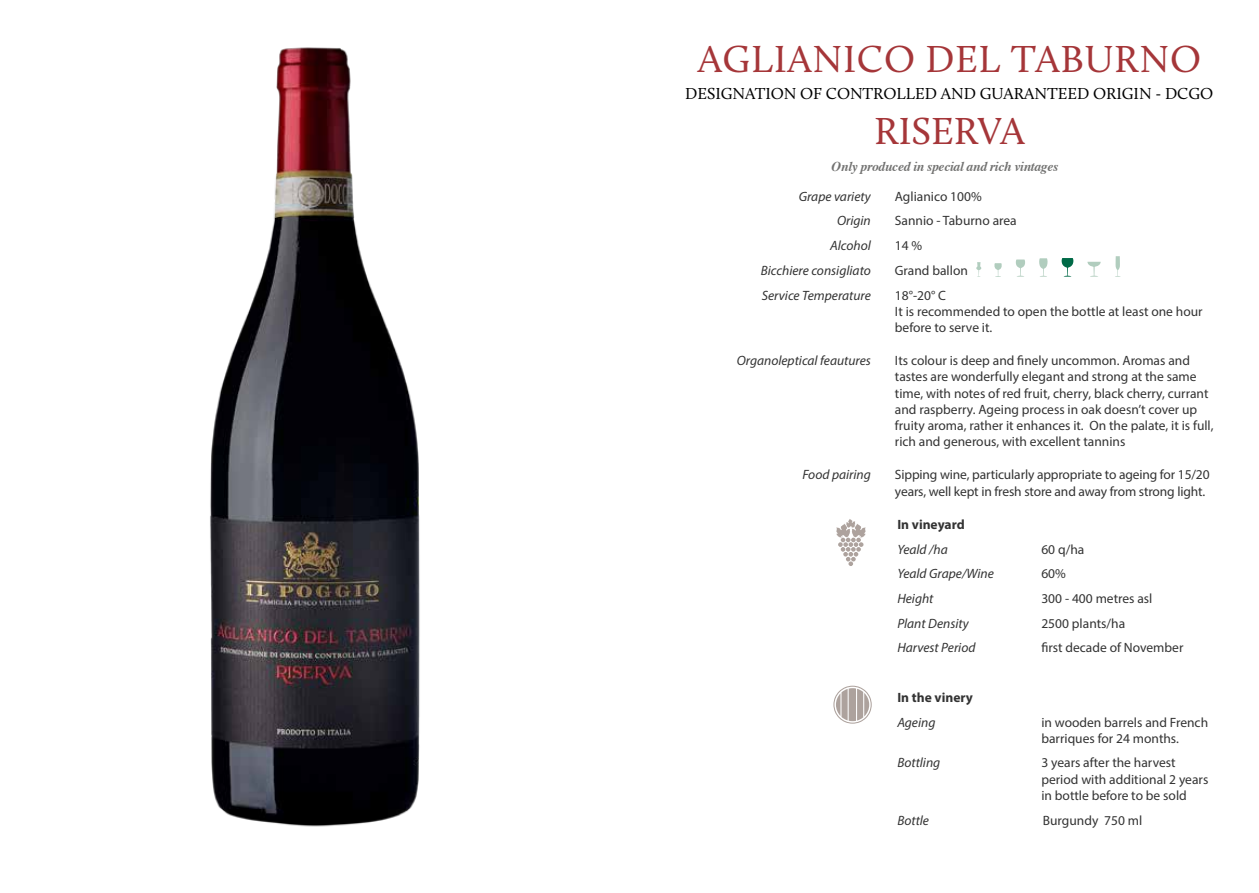
<style>
.page{position:relative;width:1259px;height:893px;background:#fff}
.page>*{position:absolute;margin:0;border:0;box-sizing:border-box;transform-origin:0 0}
.t1{font:39px "Calluna";letter-spacing:.02em;color:#a53639}
.t2{font:39px "Calluna";color:#a53639}
.t3{font:16.5px "Calluna";color:#000}
.t4{font:13.5px/16.2px "Myriad Pro";color:#333}
.t5{font:italic 13.5px "Myriad Pro";color:#333}
.t6{font:italic 700 13.5px "Times";letter-spacing:-.02em;color:#727271}
.t7{font:700 13.5px "Myriad Pro";color:#333}
</style>
<div class="page">
<img style="left:210px;top:47px;width:210px;height:780px">
<svg style="left:836px;top:519px;width:30px;height:47px"></svg>
<svg style="left:1115px;top:256px;width:5px;height:21px"></svg>
<svg style="left:1087px;top:262px;width:13px;height:15px"></svg>
<svg style="left:1061px;top:258px;width:12px;height:19px"></svg>
<svg style="left:1039px;top:258px;width:9px;height:19px"></svg>
<svg style="left:1015px;top:259px;width:10px;height:18px"></svg>
<svg style="left:994px;top:263px;width:8px;height:14px"></svg>
<svg style="left:976px;top:262px;width:5px;height:15px"></svg>
<svg style="left:833px;top:686px;width:38px;height:38px"></svg>
<h1 class="t1" style="left:697px;top:35px;width:505px">AGLIANICO DEL TABURNO</h1>
<p class="t3" style="left:685px;top:83px;width:529px">DESIGNATION OF CONTROLLED AND GUARANTEED ORIGIN - DCGO</p>
<h1 class="t2" style="left:874px;top:107px;width:152px">RISERVA</h1>
<p class="t6" style="left:831px;top:154px;width:228px">Only produced in special and rich vintages</p>
<p class="t5" style="left:799px;top:188px;width:74px">Grape variety</p>
<p class="t4" style="left:895px;top:188px;width:88px">Aglianico 100%</p>
<p class="t5" style="left:837px;top:213px;width:35px">Origin</p>
<p class="t4" style="left:895px;top:213px;width:123px">Sannio - Taburno area</p>
<p class="t5" style="left:830px;top:237px;width:42px">Alcohol</p>
<p class="t4" style="left:895px;top:237px;width:29px">14 %</p>
<p class="t5" style="left:761px;top:262px;width:112px">Bicchiere consigliato</p>
<p class="t4" style="left:895px;top:262px;width:75px">Grand ballon</p>
<p class="t5" style="left:761px;top:287px;width:111px">Service Temperature</p>
<p class="t4" style="left:895px;top:287px;width:309px">18°-20° C<br>It is recommended to open the bottle at least one hour before to serve it.</p>
<p class="t5" style="left:736px;top:352px;width:136px">Organoleptical feautures</p>
<p class="t4" style="left:895px;top:352px;width:320px">Its colour is deep and finely uncommon. Aromas and tastes are wonderfully elegant and strong at the same time, with notes of red fruit, cherry, black cherry, currant and raspberry. Ageing process in oak doesn’t cover up fruity aroma, rather it enhances it. On the palate, it is full, rich and generous, with excellent tannins</p>
<p class="t5" style="left:802px;top:467px;width:70px">Food pairing</p>
<p class="t4" style="left:895px;top:467px;width:316px">Sipping wine, particularly appropriate to ageing for 15/20 years, well kept in fresh store and away from strong light.</p>
<p class="t7" style="left:897px;top:516px;width:69px">In vineyard</p>
<p class="t5" style="left:897px;top:541px;width:52px">Yeald /ha</p>
<p class="t4" style="left:1041px;top:541px;width:44px">60 q/ha</p>
<p class="t5" style="left:897px;top:565px;width:98px">Yeald Grape/Wine</p>
<p class="t4" style="left:1041px;top:565px;width:26px">60%</p>
<p class="t5" style="left:897px;top:590px;width:38px">Height</p>
<p class="t4" style="left:1041px;top:590px;width:113px">300 - 400 metres asl</p>
<p class="t5" style="left:897px;top:615px;width:73px">Plant Density</p>
<p class="t4" style="left:1041px;top:615px;width:85px">2500 plants/ha</p>
<p class="t5" style="left:897px;top:640px;width:80px">Harvest Period</p>
<p class="t4" style="left:1041px;top:640px;width:143px">first decade of November</p>
<p class="t7" style="left:897px;top:688px;width:77px">In the vinery</p>
<p class="t5" style="left:897px;top:714px;width:40px">Ageing</p>
<p class="t4" style="left:1041px;top:714px;width:168px">in wooden barrels and French barriques for 24 months.</p>
<p class="t5" style="left:897px;top:755px;width:45px">Bottling</p>
<p class="t4" style="left:1041px;top:755px;width:168px">3 years after the harvest period with additional 2 years in bottle before to be sold</p>
<p class="t5" style="left:897px;top:812px;width:33px">Bottle</p>
<p class="t4" style="left:1043px;top:812px;width:101px">Burgundy 750 ml</p>
</div>
